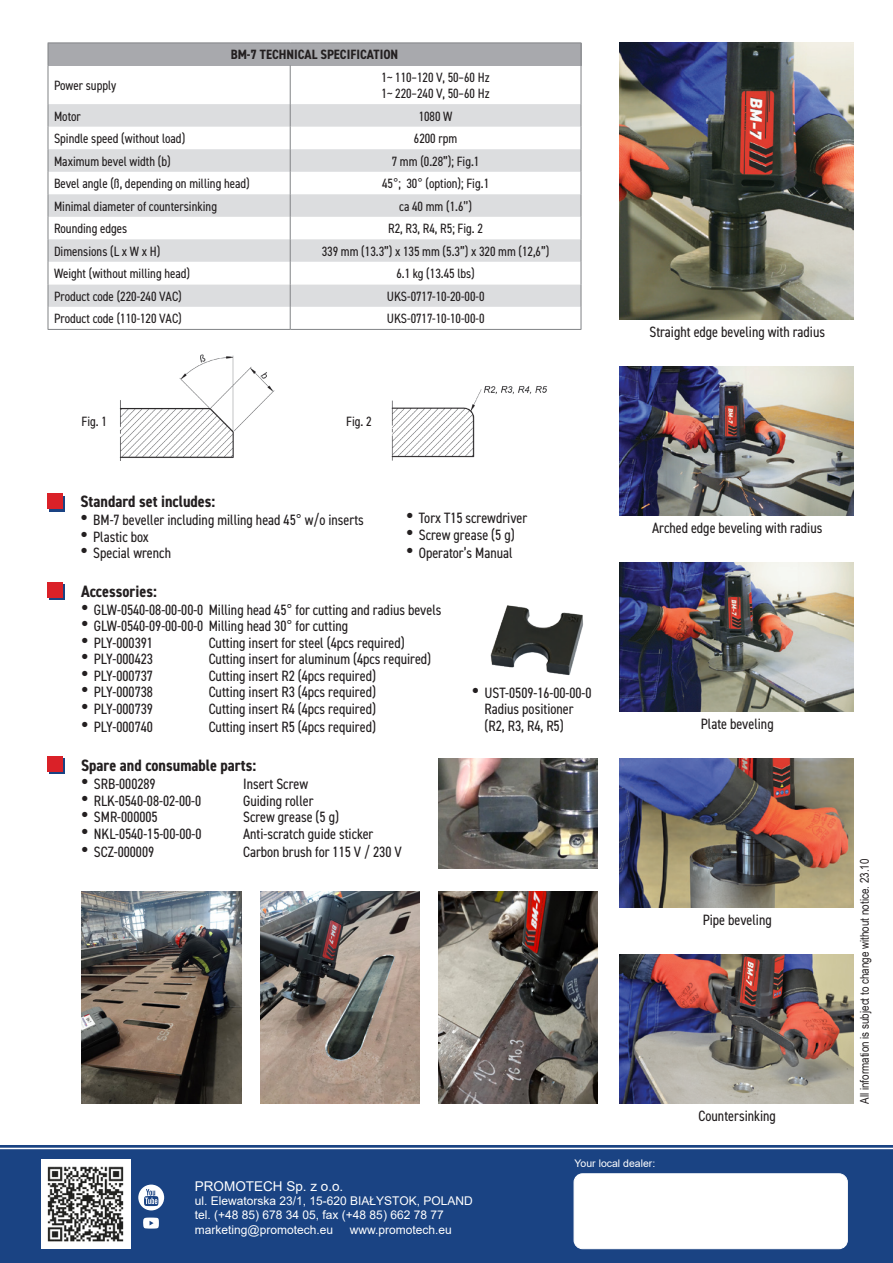
<style>
.page{position:relative;width:893px;height:1263px;background:#fff}
.page>*{position:absolute;margin:0;border:0;box-sizing:border-box;transform-origin:0 0}
.tytul_ulotka_promotech_mniejszy{font:700 condensed 16.5px "DIN2014";color:#231f20}
.tekst_ulotka_promotech{font:condensed 15px/16.5px "DIN2014";color:#231f20}
.w_tabelce_tresc{font:condensed 13.5px "DIN2014";color:#231f20}
.Styl_akapitowy5{font:700 condensed 13.5px "DIN2014";color:#231f20}
.t1{font:13.5px "Arial";color:#fff}
.tekst_ulotka_promotech-2{font:condensed 13.5px "DIN2014";color:#231f20}
.t2{font:12px "Arial";color:#fff}
.t3{font:12px "Arial Narrow";color:#231f20}
.t4{font:10.5px "Arial";color:#fff}
.s1{font-family:"Arial";font-stretch:normal}
.s2{font-family:"Arial";font-stretch:normal;font-size:21px}
</style>
<div class="page">
<div style="left:48px;top:43px;width:533px;height:22px;background:#a8a9ad"></div>
<hr style="left:48px;top:43px;width:242px;height:1px;background:#808285">
<svg style="left:48px;top:43px;width:1px;height:22px"></svg>
<hr style="left:290px;top:43px;width:291px;height:1px;background:#808285">
<svg style="left:581px;top:43px;width:1px;height:22px"></svg>
<hr style="left:48px;top:65px;width:1px;height:39px;background:#808285">
<hr style="left:290px;top:65px;width:1px;height:39px;background:#808285">
<hr style="left:581px;top:65px;width:1px;height:39px;background:#808285">
<svg style="left:48px;top:104px;width:534px;height:225px"></svg>
<hr style="left:48px;top:329px;width:242px;height:1px;background:#808285">
<hr style="left:290px;top:329px;width:291px;height:1px;background:#808285">
<img style="left:620px;top:43px;width:234px;height:276px">
<img style="left:620px;top:366px;width:234px;height:149px">
<img style="left:620px;top:562px;width:234px;height:149px">
<img style="left:620px;top:758px;width:234px;height:149px">
<img style="left:620px;top:954px;width:234px;height:149px">
<svg style="left:50px;top:496px;width:15px;height:15px"></svg>
<div style="left:48px;top:493px;width:15px;height:15px;background:#da2128"></div>
<svg style="left:50px;top:585px;width:15px;height:15px"></svg>
<div style="left:48px;top:582px;width:15px;height:15px;background:#da2128"></div>
<svg style="left:50px;top:759px;width:15px;height:15px"></svg>
<div style="left:48px;top:756px;width:15px;height:15px;background:#da2128"></div>
<img style="left:119px;top:354px;width:156px;height:107px">
<img style="left:391px;top:386px;width:156px;height:74px">
<img style="left:490px;top:605px;width:93px;height:71px">
<div style="left:0;top:1145px;width:893px;height:118px;background:#1a4383"></div>
<img style="left:41px;top:1159px;width:89px;height:90px">
<div style="left:574px;top:1174px;width:273px;height:75px;background:#fff;border-radius:9px"></div>
<div style="left:574px;top:1173px;width:273px;height:76px;border:1px solid #fff;border-radius:9px"></div>
<svg style="left:138px;top:1184px;width:26px;height:26px"></svg>
<svg style="left:143px;top:1217px;width:16px;height:11px"></svg>
<hr style="left:0;top:1148px;width:893px;height:1px;background:#fff">
<img style="left:260px;top:891px;width:159px;height:213px">
<img style="left:81px;top:891px;width:161px;height:213px">
<img style="left:438px;top:891px;width:159px;height:213px">
<img style="left:438px;top:758px;width:159px;height:110px">
<p class="w_tabelce_tresc" style="left:54px;top:76px;width:64px">Power supply</p>
<p class="Styl_akapitowy5" style="left:231px;top:46px;width:169px">BM-7 TECHNICAL SPECIFICATION</p>
<p class="w_tabelce_tresc" style="left:382px;top:68px;width:110px">1~ 110–120 V, 50–60 Hz</p>
<p class="w_tabelce_tresc" style="left:382px;top:84px;width:110px">1~ 220–240 V, 50–60 Hz</p>
<p class="w_tabelce_tresc" style="left:54px;top:107px;width:28px">Motor</p>
<p class="w_tabelce_tresc" style="left:419px;top:107px;width:35px">1080 W</p>
<p class="w_tabelce_tresc" style="left:54px;top:130px;width:133px">Spindle speed (without load)</p>
<p class="w_tabelce_tresc" style="left:414px;top:130px;width:45px">6200 rpm</p>
<p class="w_tabelce_tresc" style="left:54px;top:152px;width:118px">Maximum bevel width (b)</p>
<p class="w_tabelce_tresc" style="left:392px;top:152px;width:89px">7 mm (0.28”); Fig.1</p>
<p class="w_tabelce_tresc" style="left:54px;top:175px;width:197px">Bevel angle (ß, depending on milling head)</p>
<p class="w_tabelce_tresc" style="left:382px;top:175px;width:109px">45<span class="s1">°</span>; 30<span class="s1">°</span> (option); Fig.1</p>
<p class="w_tabelce_tresc" style="left:54px;top:197px;width:165px">Minimal diameter of countersinking</p>
<p class="w_tabelce_tresc" style="left:399px;top:197px;width:74px">ca 40 mm (1.6’’)</p>
<p class="w_tabelce_tresc" style="left:54px;top:220px;width:75px">Rounding edges</p>
<p class="w_tabelce_tresc" style="left:388px;top:220px;width:96px">R2, R3, R4, R5; Fig. 2</p>
<p class="w_tabelce_tresc" style="left:54px;top:242px;width:108px">Dimensions (L x W x H)</p>
<p class="w_tabelce_tresc" style="left:322px;top:242px;width:229px">339 mm (13.3”) x 135 mm (5.3”) x 320 mm (12,6”)</p>
<p class="w_tabelce_tresc" style="left:54px;top:265px;width:138px">Weight (without milling head)</p>
<p class="w_tabelce_tresc" style="left:396px;top:265px;width:80px">6.1 kg (13.45 lbs)</p>
<p class="w_tabelce_tresc" style="left:54px;top:287px;width:129px">Product code (220-240 VAC)</p>
<p class="w_tabelce_tresc" style="left:387px;top:287px;width:99px">UKS-0717-10-20-00-0</p>
<p class="w_tabelce_tresc" style="left:54px;top:310px;width:129px">Product code (110-120 VAC)</p>
<p class="w_tabelce_tresc" style="left:387px;top:310px;width:99px">UKS-0717-10-10-00-0</p>
<p class="tekst_ulotka_promotech-2" style="left:82px;top:412px;width:27px">Fig. 1</p>
<p class="tekst_ulotka_promotech-2" style="left:346px;top:412px;width:27px">Fig. 2</p>
<p class="tytul_ulotka_promotech_mniejszy" style="left:80px;top:490px;width:136px">Standard set includes:</p>
<p class="tekst_ulotka_promotech" style="left:80px;top:511px;width:285px"><span class="s2">•</span> BM-7 beveller including milling head 45<span class="s1">°</span> w/o inserts</p>
<p class="tekst_ulotka_promotech" style="left:80px;top:528px;width:70px"><span class="s2">•</span> Plastic box</p>
<p class="tekst_ulotka_promotech" style="left:80px;top:544px;width:92px"><span class="s2">•</span> Special wrench</p>
<p class="tekst_ulotka_promotech" style="left:406px;top:509px;width:123px"><span class="s2">•</span> Torx T15 screwdriver</p>
<p class="tekst_ulotka_promotech" style="left:406px;top:526px;width:110px"><span class="s2">•</span> Screw grease (5 g)</p>
<p class="tekst_ulotka_promotech" style="left:406px;top:544px;width:108px"><span class="s2">•</span> Operator’s Manual</p>
<p class="tytul_ulotka_promotech_mniejszy" style="left:81px;top:580px;width:77px">Accessories:</p>
<p class="tekst_ulotka_promotech" style="left:81px;top:601px;width:362px"><span class="s2">•</span> GLW-0540-08-00-00-0 Milling head 45<span class="s1">°</span> for cutting and radius bevels</p>
<p class="tekst_ulotka_promotech" style="left:81px;top:617px;width:269px"><span class="s2">•</span> GLW-0540-09-00-00-0 Milling head 30<span class="s1">°</span> for cutting</p>
<p class="tekst_ulotka_promotech" style="left:81px;top:634px;width:73px"><span class="s2">•</span> PLY-000391</p>
<p class="tekst_ulotka_promotech" style="left:209px;top:634px;width:198px">Cutting insert for steel (4pcs required)</p>
<p class="tekst_ulotka_promotech" style="left:81px;top:650px;width:73px"><span class="s2">•</span> PLY-000423</p>
<p class="tekst_ulotka_promotech" style="left:209px;top:650px;width:224px">Cutting insert for aluminum (4pcs required)</p>
<p class="tekst_ulotka_promotech" style="left:81px;top:667px;width:73px"><span class="s2">•</span> PLY-000737</p>
<p class="tekst_ulotka_promotech" style="left:209px;top:667px;width:169px">Cutting insert R2 (4pcs required)</p>
<p class="tekst_ulotka_promotech" style="left:81px;top:683px;width:73px"><span class="s2">•</span> PLY-000738</p>
<p class="tekst_ulotka_promotech" style="left:209px;top:683px;width:169px">Cutting insert R3 (4pcs required)</p>
<p class="tekst_ulotka_promotech" style="left:81px;top:700px;width:73px"><span class="s2">•</span> PLY-000739</p>
<p class="tekst_ulotka_promotech" style="left:209px;top:700px;width:169px">Cutting insert R4 (4pcs required)</p>
<p class="tekst_ulotka_promotech" style="left:81px;top:718px;width:73px"><span class="s2">•</span> PLY-000740</p>
<p class="tekst_ulotka_promotech" style="left:209px;top:718px;width:169px">Cutting insert R5 (4pcs required)</p>
<p class="tytul_ulotka_promotech_mniejszy" style="left:81px;top:755px;width:177px">Spare and consumable parts:</p>
<p class="tekst_ulotka_promotech" style="left:81px;top:775px;width:76px"><span class="s2">•</span> SRB-000289</p>
<p class="tekst_ulotka_promotech" style="left:243px;top:775px;width:67px">Insert Screw</p>
<p class="tekst_ulotka_promotech" style="left:81px;top:792px;width:122px"><span class="s2">•</span> RLK-0540-08-02-00-0</p>
<p class="tekst_ulotka_promotech" style="left:243px;top:792px;width:72px">Guiding roller</p>
<p class="tekst_ulotka_promotech" style="left:81px;top:808px;width:78px"><span class="s2">•</span> SMR-000005</p>
<p class="tekst_ulotka_promotech" style="left:243px;top:808px;width:97px">Screw grease (5 g)</p>
<p class="tekst_ulotka_promotech" style="left:81px;top:825px;width:122px"><span class="s2">•</span> NKL-0540-15-00-00-0</p>
<p class="tekst_ulotka_promotech" style="left:243px;top:825px;width:132px">Anti-scratch guide sticker</p>
<p class="tekst_ulotka_promotech" style="left:81px;top:843px;width:75px"><span class="s2">•</span> SCZ-000009</p>
<p class="tekst_ulotka_promotech" style="left:243px;top:843px;width:160px">Carbon brush for 115 V / 230 V</p>
<p class="tekst_ulotka_promotech" style="left:485px;top:684px;width:108px;text-indent:-13px"><span class="s2">•</span> UST-0509-16-00-00-0<br>Radius positioner (R2, R3, R4, R5)</p>
<p class="tekst_ulotka_promotech" style="left:649px;top:323px;width:177px">Straight edge beveling with radius</p>
<p class="tekst_ulotka_promotech" style="left:652px;top:519px;width:172px">Arched edge beveling with radius</p>
<p class="tekst_ulotka_promotech" style="left:701px;top:715px;width:74px">Plate beveling</p>
<p class="tekst_ulotka_promotech" style="left:703px;top:911px;width:71px">Pipe beveling</p>
<p class="tekst_ulotka_promotech" style="left:699px;top:1107px;width:79px">Countersinking</p>
<p class="t1" style="left:195px;top:1176px;width:150px">PROMOTECH Sp. z o.o.</p>
<p class="t2" style="left:195px;top:1192px;width:279px">ul. Elewatorska 23/1, 15-620 BIAŁYSTOK, POLAND</p>
<p class="t2" style="left:195px;top:1207px;width:250px">tel. (+48 85) 678 34 05, fax (+48 85) 662 78 77</p>
<p class="t2" style="left:195px;top:1221px;width:140px">marketing@promotech.eu</p>
<p class="t2" style="left:350px;top:1221px;width:104px">www.promotech.eu</p>
<p class="t4" style="left:575px;top:1156px;width:82px">Your local dealer:</p>
<p class="t3" style="left:856px;top:1104px;width:247px;rotate:-90deg">All information is subject to change without notice. 23.10</p>
</div>
